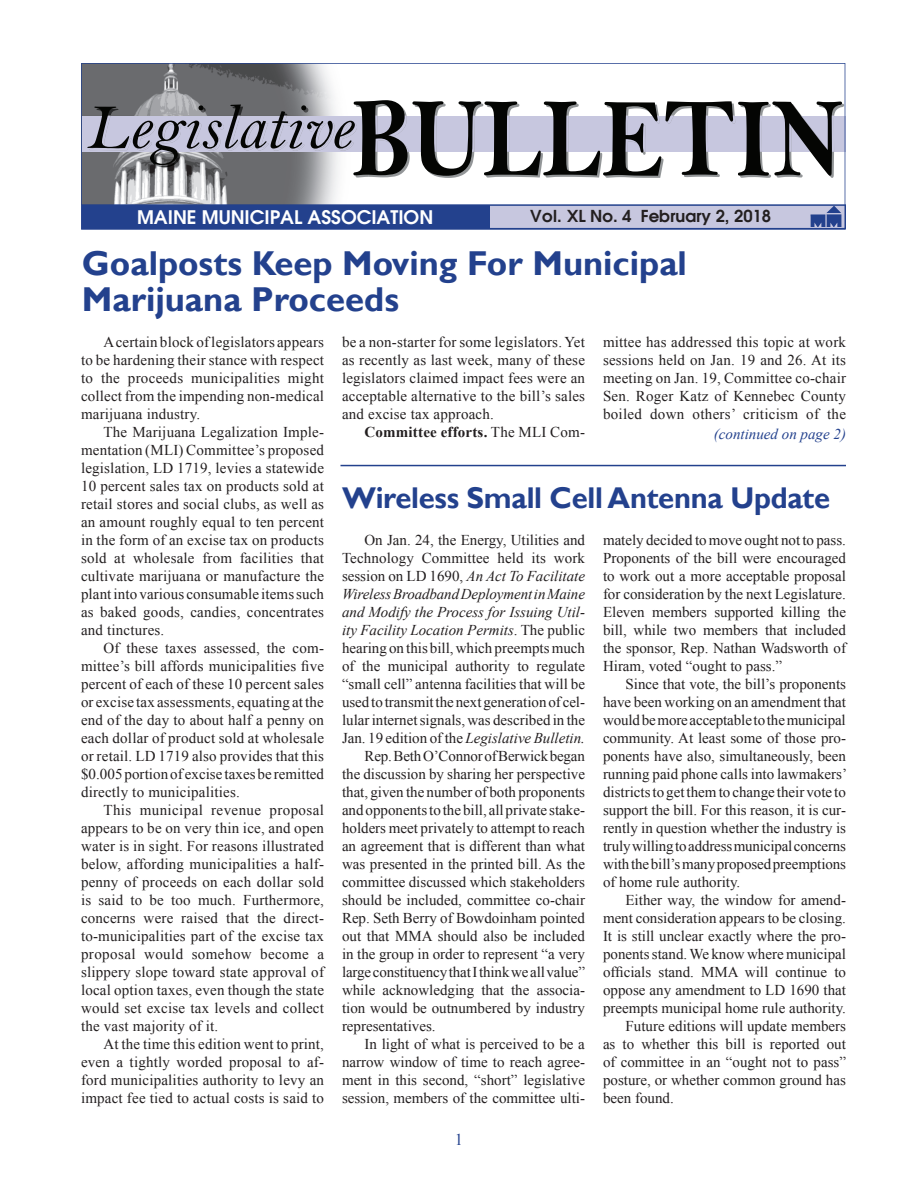
<style>
.page{position:relative;width:918px;height:1188px;background:#fff}
.page>*{position:absolute;margin:0;border:0;box-sizing:border-box;transform-origin:0 0}
.Headline_--_JAZZY{font:700 34.5px/36px "Gill Sans";color:#23418d}
.Headline_--_JAZZY-BU{font:700 30px "Gill Sans";letter-spacing:-.01em;color:#23418d}
.t1{font:600 18.75px "Avant Garde";color:#fff}
.t2{font:600 16.5px "Avant Garde";color:#231f20}
.t3{font:16.5px "Times New Roman";color:#23418d}
.Body_text-BULLETIN{font:15px/18px "Times New Roman";color:#231f20;text-align:justify}
.Body_text-BULLETIN-2{font:700 15px "Times New Roman";letter-spacing:.015em;color:#231f20}
.SUB_HEAD_for_Joint_S{font:italic 15px "Times New Roman";color:#23418d}
.s1{font-weight:400}
.s2{font-style:italic}
</style>
<div class="page">
<svg style="left:81px;top:63px;width:764px;height:167px"></svg>
<svg style="left:81px;top:204px;width:765px;height:25px;background:#a3aacd"></svg>
<div style="left:83px;top:206px;width:407px;height:22px;background:#23418d"></div>
<img style="left:811px;top:206px;width:30px;height:21px">
<hr style="left:340px;top:465px;width:506px;height:1px;background:#23418d">
<p class="t1" style="left:137px;top:204px;width:298px">MAINE MUNICIPAL ASSOCIATION</p>
<p class="t2" style="left:530px;top:205px;width:242px">Vol. XL No. 4 February 2, 2018</p>
<p class="Headline_--_JAZZY" style="left:82px;top:246px;width:607px">Goalposts Keep Moving For Municipal<br>Marijuana Proceeds</p>
<p class="Body_text-BULLETIN" style="left:81px;top:333px;width:245px;text-indent:22px">A certain block of legislators appears to be hardening their stance with respect to the proceeds municipalities might collect from the impending non-medical marijuana industry.</p>
<p class="Body_text-BULLETIN" style="left:81px;top:423px;width:245px;text-indent:22px">The Marijuana Legalization Imple&shy;mentation (MLI) Committee’s proposed legislation, LD 1719, levies a statewide 10 percent sales tax on products sold at retail stores and social clubs, as well as an amount roughly equal to ten percent in the form of an excise tax on products sold at wholesale from facilities that cultivate marijuana or manufacture the plant into various consumable items such as baked goods, candies, concentrates and tinctures.</p>
<p class="Body_text-BULLETIN" style="left:81px;top:639px;width:245px;text-indent:22px">Of these taxes assessed, the com&shy;mittee’s bill affords municipalities five percent of each of these 10 percent sales or excise tax assessments, equating at the end of the day to about half a penny on each dollar of product sold at wholesale or retail. LD 1719 also provides that this $0.005 portion of excise taxes be remitted directly to municipalities.</p>
<p class="Body_text-BULLETIN" style="left:81px;top:801px;width:245px;text-indent:22px">This municipal revenue proposal appears to be on very thin ice, and open water is in sight. For reasons illustrated below, affording municipalities a half&shy;penny of proceeds on each dollar sold is said to be too much. Furthermore, concerns were raised that the direct&shy;to-municipalities part of the excise tax proposal would somehow become a slippery slope toward state approval of local option taxes, even though the state would set excise tax levels and collect the vast majority of it.</p>
<p class="Body_text-BULLETIN" style="left:81px;top:1035px;width:245px;text-indent:22px">At the time this edition went to print, even a tightly worded proposal to af&shy;ford municipalities authority to levy an impact fee tied to actual costs is said to</p>
<p class="Body_text-BULLETIN" style="left:342px;top:333px;width:245px">be a non-starter for some legislators. Yet as recently as last week, many of these legislators claimed impact fees were an acceptable alternative to the bill’s sales and excise tax approach.</p>
<p class="Body_text-BULLETIN-2" style="left:364px;top:422px;width:222px">Committee efforts. <span class="s1">The MLI Com-</span></p>
<p class="Body_text-BULLETIN" style="left:603px;top:333px;width:245px">mittee has addressed this topic at work sessions held on Jan. 19 and 26. At its meeting on Jan. 19, Committee co-chair Sen. Roger Katz of Kennebec County boiled down others’ criticism of the</p>
<p class="SUB_HEAD_for_Joint_S" style="left:714px;top:424px;width:134px">(continued on page 2)</p>
<p class="Headline_--_JAZZY-BU" style="left:342px;top:479px;width:490px">Wireless Small Cell Antenna Update</p>
<p class="Body_text-BULLETIN" style="left:342px;top:531px;width:245px;text-indent:22px">On Jan. 24, the Energy, Utilities and Technology Committee held its work session on LD 1690, <span class="s2">An Act To Facilitate Wireless Broadband Deployment in Maine and Modify the Process for Issuing Util&shy;ity Facility Location Permits</span>. The public hearing on this bill, which preempts much of the municipal authority to regulate “small cell” antenna facilities that will be used to transmit the next generation of cel&shy;lular internet signals, was described in the Jan. 19 edition of the <span class="s2">Legislative Bulletin.</span></p>
<p class="Body_text-BULLETIN" style="left:342px;top:747px;width:245px;text-indent:22px">Rep. Beth O’Connor of Berwick began the discussion by sharing her perspective that, given the number of both proponents and opponents to the bill, all private stake&shy;holders meet privately to attempt to reach an agreement that is different than what was presented in the printed bill. As the committee discussed which stakeholders should be included, committee co-chair Rep. Seth Berry of Bowdoinham pointed out that MMA should also be included in the group in order to represent “a very large constituency that I think we all value” while acknowledging that the associa&shy;tion would be outnumbered by industry representatives.</p>
<p class="Body_text-BULLETIN" style="left:342px;top:1035px;width:245px;text-indent:22px">In light of what is perceived to be a narrow window of time to reach agree&shy;ment in this second, “short” legislative session, members of the committee ulti-</p>
<p class="t3" style="left:455px;top:1129px;width:10px">1</p>
<p class="Body_text-BULLETIN" style="left:603px;top:531px;width:245px">mately decided to move ought not to pass.<br>Proponents of the bill were encouraged to work out a more acceptable proposal for consideration by the next Legislature.<br>Eleven members supported killing the bill, while two members that included the sponsor, Rep. Nathan Wadsworth of Hiram, voted “ought to pass.”</p>
<p class="Body_text-BULLETIN" style="left:603px;top:675px;width:246px;text-indent:22px">Since that vote, the bill’s proponents have been working on an amendment that would be more acceptable to the municipal community. At least some of those pro&shy;ponents have also, simultaneously, been running paid phone calls into lawmakers’ districts to get them to change their vote to support the bill. For this reason, it is cur&shy;rently in question whether the industry is truly willing to address municipal concerns with the bill’s many proposed preemptions of home rule authority.</p>
<p class="Body_text-BULLETIN" style="left:603px;top:891px;width:245px;text-indent:22px">Either way, the window for amend&shy;ment consideration appears to be closing.<br>It is still unclear exactly where the pro&shy;ponents stand. We know where municipal officials stand. MMA will continue to oppose any amendment to LD 1690 that preempts municipal home rule authority.</p>
<p class="Body_text-BULLETIN" style="left:603px;top:1017px;width:245px;text-indent:22px">Future editions will update members as to whether this bill is reported out of committee in an “ought not to pass” posture, or whether common ground has been found.</p>
</div>
